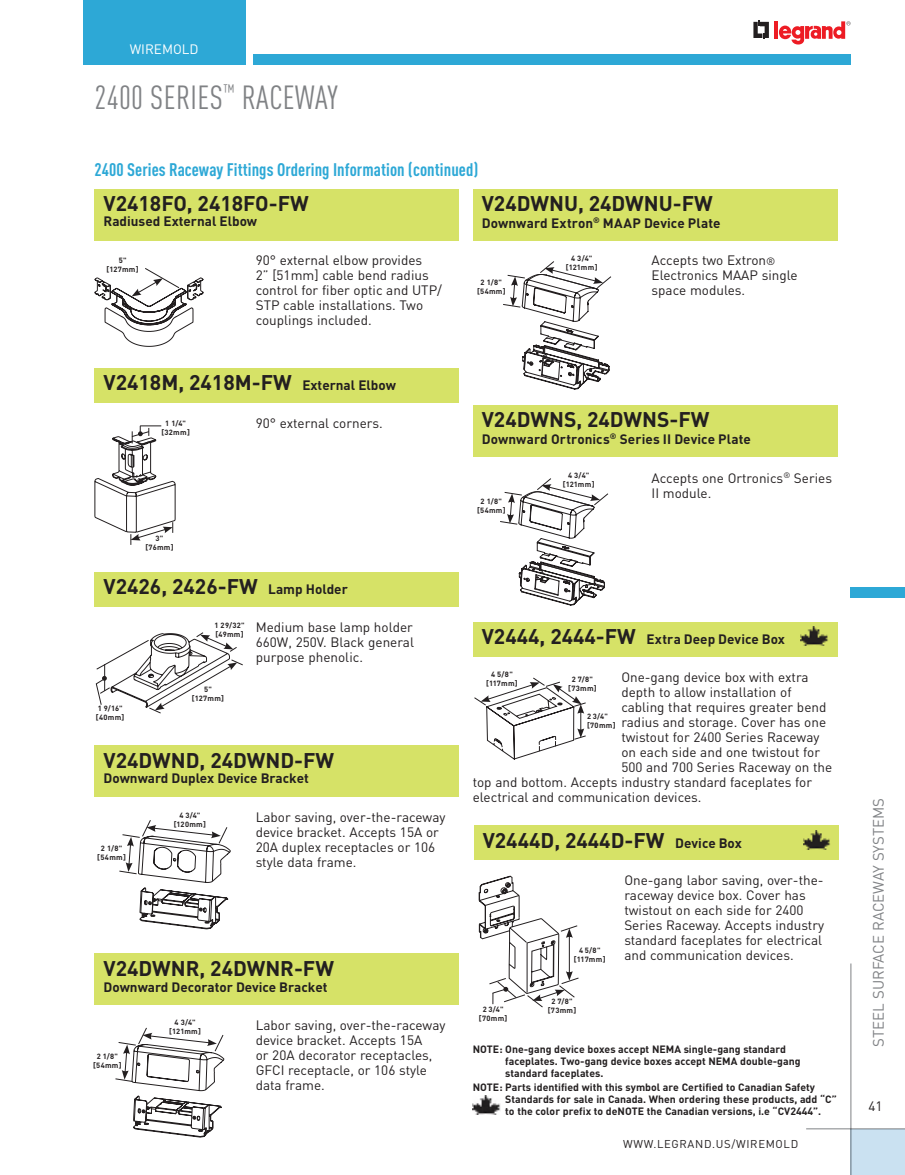
<style>
.page{position:relative;width:905px;height:1175px;background:#fff}
.page>*{position:absolute;margin:0;border:0;box-sizing:border-box;transform-origin:0 0}
.t1{font:condensed 33px "DIN Pro";letter-spacing:.01em;color:#808285}
.t2{font:700 21px "DIN Pro";color:#231f20}
.t3{font:700 condensed 18px "DIN Pro";letter-spacing:.005em;color:#2da8d6}
.t4{font:15px "DIN Pro";color:#808285}
.t5{font:13.5px/15px "DIN Pro";color:#231f20}
.t6{font:700 13.5px "DIN Pro";color:#231f20}
.t7{font:13.5px "DIN Pro";color:#fff}
.t8{font:11.25px "DIN Pro";letter-spacing:.06em;color:#231f20}
.t9{font:700 10.5px/12px "DIN Pro";color:#231f20}
.t10{font:700 7.5px/9px "DIN Pro";letter-spacing:.04em;color:#231f20;text-align:center}
.s1{font-size:13.5px}
.s2{font-size:10.5px}
.s3{font-size:21px}
</style>
<div class="page">
<div style="left:850px;top:1129px;width:54px;height:45px;background:#cae1f1"></div>
<hr style="left:806px;top:1128px;width:98px;height:1px;background:#808285">
<hr style="left:850px;top:963px;width:1px;height:211px;background:#808285">
<div style="left:850px;top:587px;width:54px;height:11px;background:#2da8d6"></div>
<svg style="left:753px;top:20px;width:15px;height:19px"></svg>
<hr style="left:774px;top:21px;width:4px;height:18px;background:#ed1c24">
<svg style="left:779px;top:21px;width:71px;height:24px"></svg>
<div style="left:253px;top:54px;width:597px;height:11px;background:#2da8d6"></div>
<div style="left:83px;top:0;width:162px;height:65px;background:#2da8d6"></div>
<svg style="left:94px;top:268px;width:109px;height:79px"></svg>
<svg style="left:94px;top:425px;width:81px;height:120px"></svg>
<svg style="left:119px;top:820px;width:112px;height:109px"></svg>
<svg style="left:115px;top:1027px;width:109px;height:110px"></svg>
<svg style="left:95px;top:632px;width:148px;height:82px"></svg>
<div style="left:95px;top:189px;width:364px;height:51px;background:#d6e267"></div>
<div style="left:95px;top:368px;width:364px;height:35px;background:#d6e267"></div>
<div style="left:95px;top:572px;width:364px;height:34px;background:#d6e267"></div>
<div style="left:95px;top:745px;width:364px;height:51px;background:#d6e267"></div>
<div style="left:95px;top:953px;width:364px;height:51px;background:#d6e267"></div>
<svg style="left:500px;top:478px;width:109px;height:127px"></svg>
<div style="left:473px;top:189px;width:364px;height:51px;background:#d6e267"></div>
<div style="left:473px;top:405px;width:364px;height:51px;background:#d6e267"></div>
<svg style="left:503px;top:261px;width:108px;height:128px"></svg>
<img style="left:473px;top:1095px;width:27px;height:19px">
<svg style="left:474px;top:677px;width:112px;height:83px"></svg>
<div style="left:473px;top:622px;width:364px;height:34px;background:#d6e267"></div>
<img style="left:800px;top:626px;width:28px;height:19px">
<svg style="left:478px;top:875px;width:101px;height:133px"></svg>
<div style="left:473px;top:825px;width:365px;height:35px;background:#d6e267"></div>
<img style="left:803px;top:830px;width:27px;height:19px">
<p class="t7" style="left:130px;top:40px;width:70px">WIREMOLD</p>
<h1 class="t1" style="left:94px;top:78px;width:245px">2400 SERIES<sup>™</sup> RACEWAY</h1>
<h3 class="t3" style="left:95px;top:158px;width:385px">2400 Series Raceway Fittings Ordering Information (continued)</h3>
<h2 class="t2" style="left:104px;top:189px;width:207px">V2418FO, 2418FO-FW</h2>
<p class="t6" style="left:104px;top:212px;width:155px">Radiused External Elbow</p>
<p class="t10" style="left:106px;top:255px;width:34px">5" [127mm]</p>
<p class="t5" style="left:256px;top:252px;width:188px">90° external elbow provides<br>2” [51mm] cable bend radius control for fiber optic and uTP/ sTP cable installations. Two couplings included.</p>
<h2 class="t2" style="left:104px;top:368px;width:294px">V2418M, 2418M-FW <span class="s1">External Elbow</span></h2>
<p class="t10" style="left:161px;top:418px;width:30px">1 1/4" [32mm]</p>
<p class="t10" style="left:145px;top:533px;width:30px">3" [76mm]</p>
<p class="t5" style="left:256px;top:415px;width:128px">90° external corners.</p>
<h2 class="t2" style="left:104px;top:572px;width:246px">V2426, 2426-FW <span class="s1">Lamp Holder</span></h2>
<p class="t10" style="left:96px;top:703px;width:30px;text-align:left">1 9/16" [40mm]</p>
<p class="t10" style="left:214px;top:620px;width:32px;text-align:left">1 29/32" [49mm]</p>
<p class="t10" style="left:192px;top:684px;width:34px">5" [127mm]</p>
<p class="t5" style="left:256px;top:619px;width:160px;text-align:justify">Medium base lamp holder 660w, 250V. Black general purpose phenolic.</p>
<h2 class="t2" style="left:104px;top:746px;width:232px">V24DWND, 24DWND-FW</h2>
<p class="t6" style="left:104px;top:768px;width:207px">Downward Duplex Device Bracket</p>
<p class="t10" style="left:97px;top:843px;width:30px">2 1/8" [54mm]</p>
<p class="t10" style="left:174px;top:810px;width:34px">4 3/4" [120mm]</p>
<p class="t5" style="left:256px;top:809px;width:191px">Labor saving, over-the-raceway device bracket. Accepts 15A or<br>20A duplex receptacles or 106 style data frame.</p>
<h2 class="t2" style="left:104px;top:953px;width:232px">V24DWNR, 24DWNR-FW</h2>
<p class="t6" style="left:104px;top:978px;width:225px">Downward Decorator Device Bracket</p>
<p class="t10" style="left:93px;top:1051px;width:30px">2 1/8" [54mm]</p>
<p class="t10" style="left:169px;top:1017px;width:33px">4 3/4" [121mm]</p>
<p class="t5" style="left:256px;top:1017px;width:191px">Labor saving, over-the-raceway device bracket. Accepts 15A<br>or 20A decorator receptacles,<br>GFCI receptacle, or 106 style data frame.</p>
<h2 class="t2" style="left:482px;top:189px;width:232px">V24DWNU, 24DWNU-FW</h2>
<p class="t6" style="left:482px;top:213px;width:240px">Downward Extron<sup>®</sup> MAAP Device Plate</p>
<p class="t10" style="left:477px;top:278px;width:30px">2 1/8" [54mm]</p>
<p class="t10" style="left:566px;top:253px;width:33px">4 3/4" [121mm]</p>
<p class="t5" style="left:651px;top:252px;width:147px">Accepts two Extron<span class="s2">®<br></span>Electronics MAAP single space modules.</p>
<h2 class="t2" style="left:482px;top:405px;width:229px">V24DWNS, 24DWNS-FW</h2>
<p class="t6" style="left:482px;top:430px;width:271px">Downward Ortronics<sup>®</sup> Series II Device Plate</p>
<p class="t10" style="left:477px;top:496px;width:30px">2 1/8" [54mm]</p>
<p class="t10" style="left:563px;top:470px;width:33px">4 3/4" [121mm]</p>
<p class="t5" style="left:651px;top:469px;width:182px">Accepts one Ortronics<sup>®</sup> series<br>II module.</p>
<p class="t6" style="left:482px;top:630px;width:305px"><span class="s3">V2444, 2444-FW</span> Extra Deep Device Box</p>
<p class="t10" style="left:486px;top:669px;width:33px">4 5/8" [117mm]</p>
<p class="t10" style="left:568px;top:674px;width:30px">2 7/8" [73mm]</p>
<p class="t10" style="left:587px;top:711px;width:30px;text-align:left">2 3/4" [70mm]</p>
<p class="t5" style="left:621px;top:669px;width:189px">One-gang device box with extra</p>
<p class="t5" style="left:621px;top:684px;width:172px">depth to allow installation of</p>
<p class="t5" style="left:621px;top:699px;width:206px">cabling that requires greater bend</p>
<p class="t5" style="left:621px;top:714px;width:206px">radius and storage. Cover has one</p>
<p class="t5" style="left:621px;top:729px;width:200px">twistout for 2400 series Raceway</p>
<p class="t5" style="left:621px;top:744px;width:200px">on each side and one twistout for</p>
<p class="t5" style="left:621px;top:759px;width:212px">500 and 700 series Raceway on the</p>
<p class="t5" style="left:473px;top:774px;width:341px">top and bottom. Accepts industry standard faceplates for</p>
<p class="t5" style="left:473px;top:789px;width:230px">electrical and communication devices.</p>
<h2 class="t2" style="left:482px;top:825px;width:261px">V2444D, 2444D-FW <span class="s1">Device Box</span></h2>
<p class="t10" style="left:479px;top:1004px;width:30px">2 3/4" [70mm]</p>
<p class="t10" style="left:574px;top:945px;width:33px">4 5/8" [117mm]</p>
<p class="t10" style="left:547px;top:996px;width:30px">2 7/8" [73mm]</p>
<p class="t5" style="left:624px;top:872px;width:201px">One-gang labor saving, over-the&shy;raceway device box. Cover has twistout on each side for 2400 series Raceway. Accepts industry standard faceplates for electrical and communication devices.</p>
<p class="t9" style="left:505px;top:1042px;width:297px;text-indent:-32px">NOTE: One-gang device boxes accept NEMA single-gang standard faceplates. Two-gang device boxes accept NEMA double-gang standard faceplates.</p>
<p class="t9" style="left:505px;top:1080px;width:333px;text-indent:-32px">NOTE: Parts identified with this symbol are Certified to Canadian Safety<br>Standards for sale in Canada. When ordering these products, add “C” to the color prefix to deNOTE the Canadian versions, i.e “CV2444”.</p>
<p class="t8" style="left:623px;top:1135px;width:177px">www.LEGRAND.us/WIREMOLD</p>
<p class="t4" style="left:868px;top:1046px;width:250px;rotate:-90deg">STEEL SURFACE RACEWAY SYSTEMS</p>
<p class="t5" style="left:868px;top:1097px;width:16px">41</p>
</div>
